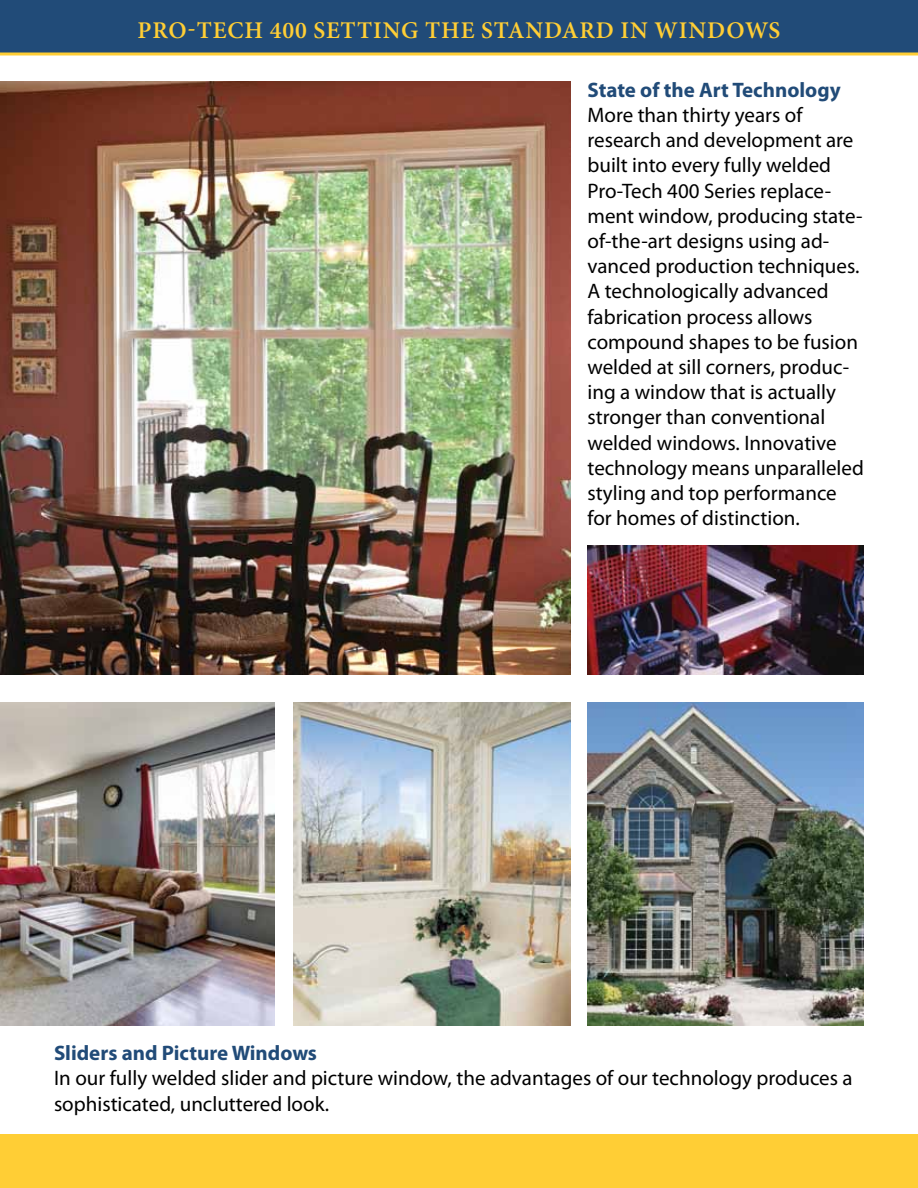
<style>
.page{position:relative;width:918px;height:1188px;background:#fff}
.page>*{position:absolute;margin:0;border:0;box-sizing:border-box;transform-origin:0 0}
.t1{font:600 24px "Minion Pro";letter-spacing:.035em;color:#ffce35}
.t2{font:21px/25.2px "Myriad Pro";color:#000}
.t3{font:700 21px "Myriad Pro";color:#214b78}
</style>
<div class="page">
<svg style="left:0;top:0;width:918px;height:56px;background:#2e5375"></svg>
<div style="left:0;top:1134px;width:918px;height:54px;background:#ffce35"></div>
<img style="left:0;top:81px;width:570px;height:594px">
<img style="left:588px;top:545px;width:276px;height:130px">
<img style="left:588px;top:702px;width:276px;height:324px">
<img style="left:294px;top:702px;width:276px;height:324px">
<img style="left:0;top:702px;width:274px;height:324px">
<p class="t1" style="left:138px;top:14px;width:644px">PRO-TECH 400 SETTING THE STANDARD IN WINDOWS</p>
<p class="t3" style="left:588px;top:76px;width:255px">State of the Art Technology</p>
<p class="t2" style="left:588px;top:102px;width:278px">More than thirty years of research and development are built into every fully welded<br>Pro-Tech 400 Series replace&shy;ment window, producing state&shy;of-the-art designs using ad&shy;vanced production techniques.<br>A technologically advanced fabrication process allows compound shapes to be fusion welded at sill corners, produc&shy;ing a window that is actually stronger than conventional welded windows. Innovative technology means unparalleled styling and top performance for homes of distinction.</p>
<p class="t3" style="left:54px;top:1039px;width:265px">Sliders and Picture Windows</p>
<p class="t2" style="left:54px;top:1065px;width:800px">In our fully welded slider and picture window, the advantages of our technology produces a sophisticated, uncluttered look.</p>
</div>
